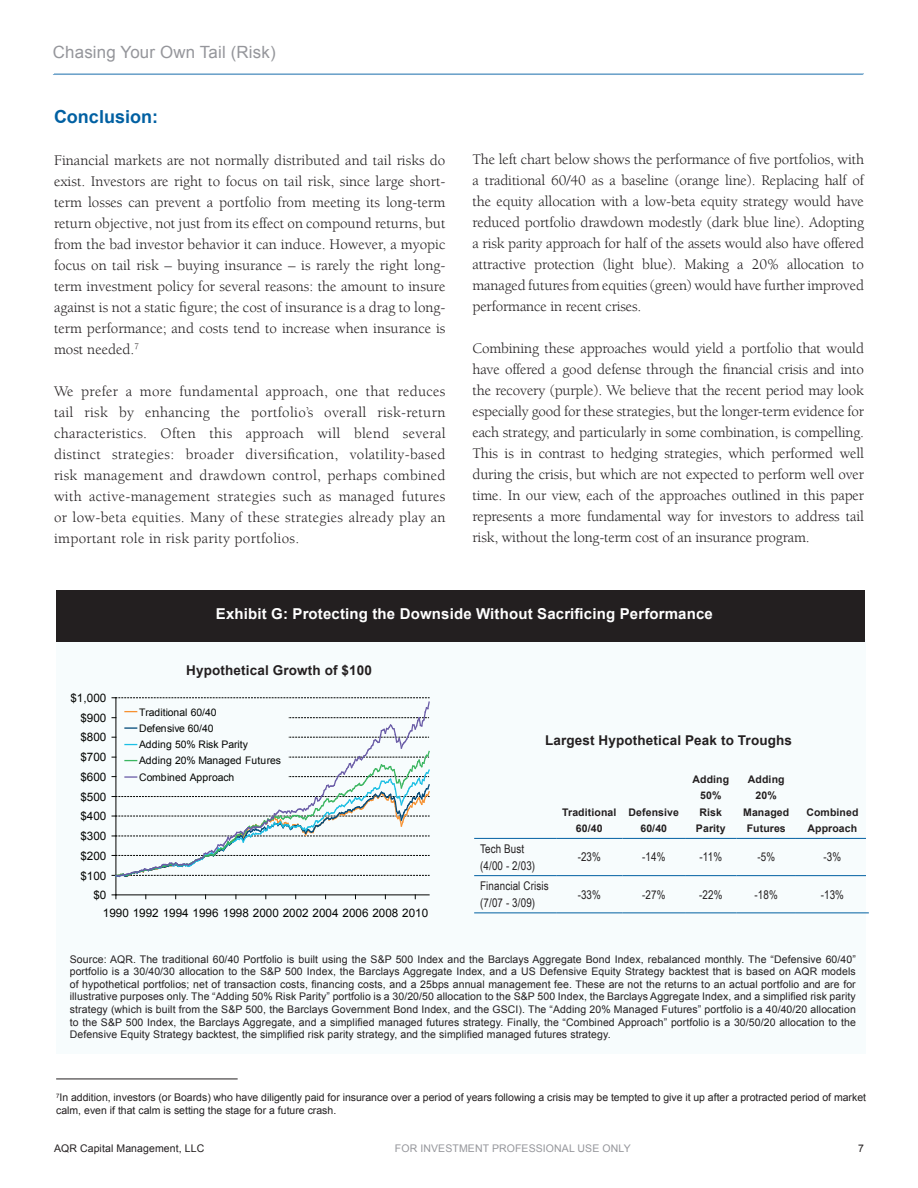
<style>
.page{position:relative;width:918px;height:1188px;background:#fff}
.page>*{position:absolute;margin:0;border:0;box-sizing:border-box;transform-origin:0 0}
.t1{font:700 18px "Arial";color:#0160a2}
.t2{font:16.8px "Arial";letter-spacing:.01em;color:#95969b}
.t3{font:15px/21px "Berkeley";letter-spacing:-.01em;color:#231f20;text-align:justify}
.t4{font:700 15px "Arial";letter-spacing:.01em;color:#fff}
.t5{font:700 13.5px "Arial";letter-spacing:.01em;color:#231f20}
.t6{font:12px/16.5px "Arial Narrow";letter-spacing:.01em;color:#231f20}
.t7{font:11.7px "Arial";color:#040503}
.t8{font:10.5px/12.6px "Arial";color:#231f20}
.t9{font:700 10.5px/16.5px "Arial";letter-spacing:.01em;color:#231f20;text-align:center}
.t10{font:10.5px "Arial";letter-spacing:.01em;color:#95969b}
.t11{font:10.35px/16.4px "Arial";letter-spacing:-.015em;color:#040503}
</style>
<div class="page">
<hr style="left:54px;top:73px;width:810px;height:1px;background:#015fa3">
<hr style="left:53px;top:74px;width:810px;height:1px;background:#015fa3">
<hr style="left:56px;top:1079px;width:182px;height:1px;background:#231f20">
<div style="left:56px;top:640px;width:810px;height:414px;background:#f7fcfd"></div>
<div style="left:56px;top:590px;width:809px;height:52px;background:#231f20"></div>
<hr style="left:474px;top:838px;width:82px;height:1px;background:#0160a2">
<hr style="left:556px;top:838px;width:66px;height:1px;background:#0160a2">
<hr style="left:622px;top:838px;width:63px;height:1px;background:#0160a2">
<hr style="left:685px;top:838px;width:52px;height:1px;background:#0160a2">
<hr style="left:737px;top:838px;width:59px;height:1px;background:#0160a2">
<hr style="left:796px;top:838px;width:73px;height:1px;background:#0160a2">
<hr style="left:474px;top:875px;width:82px;height:1px;background:#0160a2">
<hr style="left:556px;top:875px;width:66px;height:1px;background:#0160a2">
<hr style="left:622px;top:875px;width:63px;height:1px;background:#0160a2">
<hr style="left:685px;top:875px;width:52px;height:1px;background:#0160a2">
<hr style="left:737px;top:875px;width:59px;height:1px;background:#0160a2">
<hr style="left:796px;top:875px;width:73px;height:1px;background:#0160a2">
<hr style="left:556px;top:913px;width:66px;height:1px;background:#0160a2">
<hr style="left:622px;top:913px;width:63px;height:1px;background:#0160a2">
<hr style="left:685px;top:913px;width:52px;height:1px;background:#0160a2">
<hr style="left:737px;top:913px;width:59px;height:1px;background:#0160a2">
<hr style="left:796px;top:913px;width:73px;height:1px;background:#0160a2">
<hr style="left:474px;top:913px;width:82px;height:1px;background:#0160a2">
<div style="left:866px;top:748px;width:15px;height:147px;background:#fff"></div>
<hr style="left:116px;top:698px;width:1px;height:197px;background:#040503">
<hr style="left:116px;top:895px;width:313px;height:1px;background:#040503">
<svg style="left:112px;top:698px;width:318px;height:180px"></svg>
<p class="t2" style="left:53px;top:41px;width:224px">Chasing Your Own Tail (Risk)</p>
<p class="t1" style="left:54px;top:105px;width:106px">Conclusion:</p>
<p class="t3" style="left:54px;top:150px;width:393px">Financial markets are not normally distributed and tail risks do exist. Investors are right to focus on tail risk, since large short&shy;term losses can prevent a portfolio from meeting its long-term return objective, not just from its effect on compound returns, but from the bad investor behavior it can induce. However, a myopic focus on tail risk – buying insurance – is rarely the right long&shy;term investment policy for several reasons: the amount to insure against is not a static figure; the cost of insurance is a drag to long&shy;term performance; and costs tend to increase when insurance is most needed.<sup>7</sup></p>
<p class="t3" style="left:54px;top:381px;width:393px">We prefer a more fundamental approach, one that reduces tail risk by enhancing the portfolio’s overall risk-return characteristics. Often this approach will blend several distinct strategies: broader diversification, volatility-based risk management and drawdown control, perhaps combined with active-management strategies such as managed futures or low-beta equities. Many of these strategies already play an important role in risk parity portfolios.</p>
<p class="t3" style="left:472px;top:149px;width:393px">The left chart below shows the performance of five portfolios, with a traditional 60/40 as a baseline (orange line). Replacing half of the equity allocation with a low-beta equity strategy would have reduced portfolio drawdown modestly (dark blue line). Adopting a risk parity approach for half of the assets would also have offered attractive protection (light blue). Making a 20% allocation to managed futures from equities (green) would have further improved performance in recent crises.</p>
<p class="t3" style="left:472px;top:338px;width:393px">Combining these approaches would yield a portfolio that would have offered a good defense through the financial crisis and into the recovery (purple). We believe that the recent period may look especially good for these strategies, but the longer-term evidence for each strategy, and particularly in some combination, is compelling.<br>This is in contrast to hedging strategies, which performed well during the crisis, but which are not expected to perform well over time. In our view, each of the approaches outlined in this paper represents a more fundamental way for investors to address tail risk, without the long-term cost of an insurance program.</p>
<p class="t4" style="left:216px;top:604px;width:499px">Exhibit G: Protecting the Downside Without Sacrificing Performance</p>
<p class="t7" style="left:70px;top:690px;width:37px">$1,000</p>
<p class="t7" style="left:80px;top:710px;width:28px">$900</p>
<p class="t7" style="left:80px;top:730px;width:28px">$800</p>
<p class="t7" style="left:80px;top:750px;width:28px">$700</p>
<p class="t7" style="left:80px;top:769px;width:28px">$600</p>
<p class="t7" style="left:80px;top:789px;width:28px">$500</p>
<p class="t7" style="left:80px;top:809px;width:28px">$400</p>
<p class="t7" style="left:80px;top:829px;width:28px">$300</p>
<p class="t7" style="left:80px;top:848px;width:28px">$200</p>
<p class="t7" style="left:80px;top:868px;width:28px">$100</p>
<p class="t7" style="left:93px;top:887px;width:15px">$0</p>
<p class="t5" style="left:186px;top:661px;width:187px">Hypothetical Growth of $100</p>
<p class="t11" style="left:139px;top:704px;width:143px">Traditional 60/40<br>Defensive 60/40<br>Adding 50% Risk Parity<br>Adding 20% Managed Futures<br>Combined Approach</p>
<p class="t7" style="left:103px;top:905px;width:327px">1990 1992 1994 1996 1998 2000 2002 2004 2006 2008 2010</p>
<p class="t5" style="left:545px;top:732px;width:249px">Largest Hypothetical Peak to Troughs</p>
<p class="t9" style="left:562px;top:804px;width:56px">Traditional<br>60/40</p>
<p class="t9" style="left:629px;top:804px;width:52px">Defensive<br>60/40</p>
<p class="t9" style="left:692px;top:771px;width:38px">Adding<br>50%<br>Risk<br>Parity</p>
<p class="t9" style="left:743px;top:771px;width:48px">Adding<br>20%<br>Managed<br>Futures</p>
<p class="t9" style="left:806px;top:804px;width:54px;text-align:left">Combined<br>Approach</p>
<p class="t6" style="left:480px;top:840px;width:57px">Tech Bust (4/00 - 2/03)</p>
<p class="t6" style="left:578px;top:848px;width:25px">-23%</p>
<p class="t6" style="left:642px;top:848px;width:25px">-14%</p>
<p class="t6" style="left:700px;top:848px;width:24px">-11%</p>
<p class="t6" style="left:757px;top:848px;width:19px">-5%</p>
<p class="t6" style="left:824px;top:848px;width:19px">-3%</p>
<p class="t6" style="left:480px;top:877px;width:70px">Financial Crisis (7/07 - 3/09)</p>
<p class="t6" style="left:578px;top:886px;width:25px">-33%</p>
<p class="t6" style="left:642px;top:886px;width:25px">-27%</p>
<p class="t6" style="left:699px;top:886px;width:25px">-22%</p>
<p class="t6" style="left:755px;top:886px;width:25px">-18%</p>
<p class="t6" style="left:821px;top:886px;width:25px">-13%</p>
<p class="t8" style="left:70px;top:953px;width:788px;text-align:justify">Source: AQR. The traditional 60/40 Portfolio is built using the S&amp;P 500 Index and the Barclays Aggregate Bond Index, rebalanced monthly. The “Defensive 60/40” portfolio is a 30/40/30 allocation to the S&amp;P 500 Index, the Barclays Aggregate Index, and a US Defensive Equity Strategy backtest that is based on AQR models of hypothetical portfolios; net of transaction costs, financing costs, and a 25bps annual management fee. These are not the returns to an actual portfolio and are for illustrative purposes only. The “Adding 50% Risk Parity” portfolio is a 30/20/50 allocation to the S&amp;P 500 Index, the Barclays Aggregate Index, and a simplified risk parity strategy (which is built from the S&amp;P 500, the Barclays Government Bond Index, and the GSCI). The “Adding 20% Managed Futures” portfolio is a 40/40/20 allocation to the S&amp;P 500 Index, the Barclays Aggregate, and a simplified managed futures strategy. Finally, the “Combined Approach” portfolio is a 30/50/20 allocation to the Defensive Equity Strategy backtest, the simplified risk parity strategy, and the simplified managed futures strategy.</p>
<p class="t8" style="left:56px;top:1091px;width:811px"><sup>7</sup>In addition, investors (or Boards) who have diligently paid for insurance over a period of years following a crisis may be tempted to give it up after a protracted period of market calm, even if that calm is setting the stage for a future crash.</p>
<p class="t8" style="left:54px;top:1142px;width:152px">AQR Capital Management, LLC</p>
<p class="t10" style="left:395px;top:1141px;width:237px">FOR INVESTMENT PROFESSIONAL USE ONLY</p>
<p class="t8" style="left:858px;top:1142px;width:7px">7</p>
</div>
